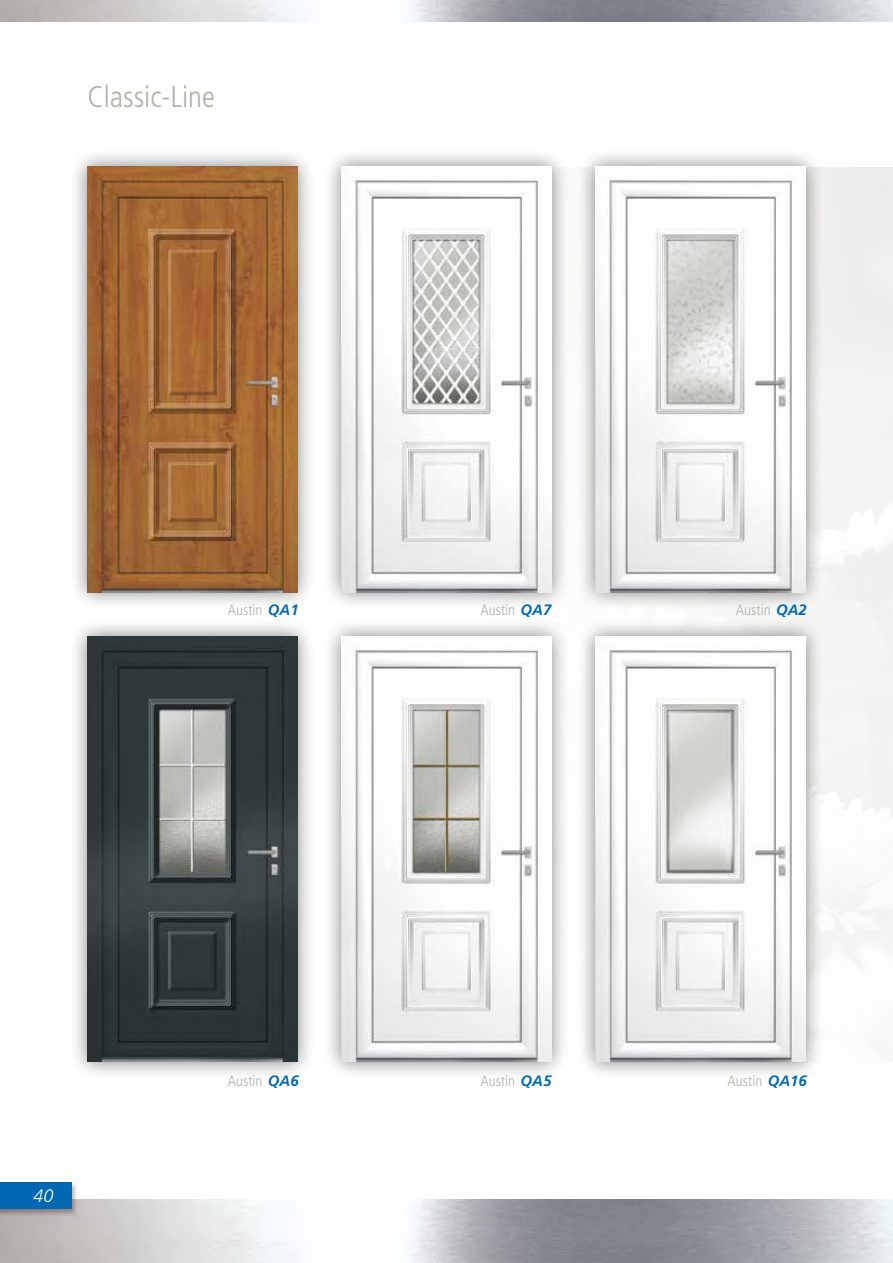
<style>
.page{position:relative;width:893px;height:1263px;background:#fff}
.page>*{position:absolute;margin:0;border:0;box-sizing:border-box;transform-origin:0 0}
.t1{font:300 condensed 30px "Frutiger";color:#b1b1a7}
.t2{font:italic 300 18px "Frutiger";color:#fff}
.t3{font:300 condensed 15px "Frutiger";color:#b1b1a7}
.s1{font-weight:700;font-style:italic;font-stretch:normal;color:#0068b3}
</style>
<div class="page">
<div style="left:0;top:1181px;width:78px;height:36px;background:#000;opacity:.3"></div>
<div style="left:0;top:1182px;width:71px;height:27px;background:#0068b3"></div>
<div style="left:69px;top:148px;width:247px;height:463px;background:#000;opacity:.5"></div>
<img style="left:88px;top:167px;width:209px;height:425px">
<div style="left:577px;top:148px;width:247px;height:463px;background:#000;opacity:.5"></div>
<img style="left:596px;top:167px;width:209px;height:425px">
<div style="left:323px;top:618px;width:247px;height:462px;background:#000;opacity:.5"></div>
<img style="left:342px;top:636px;width:209px;height:425px">
<div style="left:323px;top:148px;width:247px;height:463px;background:#000;opacity:.5"></div>
<img style="left:342px;top:167px;width:209px;height:425px">
<div style="left:69px;top:618px;width:247px;height:462px;background:#000;opacity:.5"></div>
<img style="left:88px;top:636px;width:209px;height:425px">
<div style="left:577px;top:618px;width:247px;height:462px;background:#000;opacity:.5"></div>
<img style="left:596px;top:636px;width:209px;height:425px">
<h1 class="t1" style="left:88px;top:79px;width:129px">Classic-Line</h1>
<p class="t3" style="left:228px;top:601px;width:72px">Austin <span class="s1">QA1</span></p>
<p class="t3" style="left:480px;top:601px;width:72px">Austin <span class="s1">QA7</span></p>
<p class="t3" style="left:736px;top:601px;width:72px">Austin <span class="s1">QA2</span></p>
<p class="t2" style="left:34px;top:1186px;width:22px">40</p>
<p class="t3" style="left:228px;top:1072px;width:72px">Austin <span class="s1">QA6</span></p>
<p class="t3" style="left:480px;top:1072px;width:72px">Austin <span class="s1">QA5</span></p>
<p class="t3" style="left:728px;top:1072px;width:81px">Austin <span class="s1">QA16</span></p>
</div>
